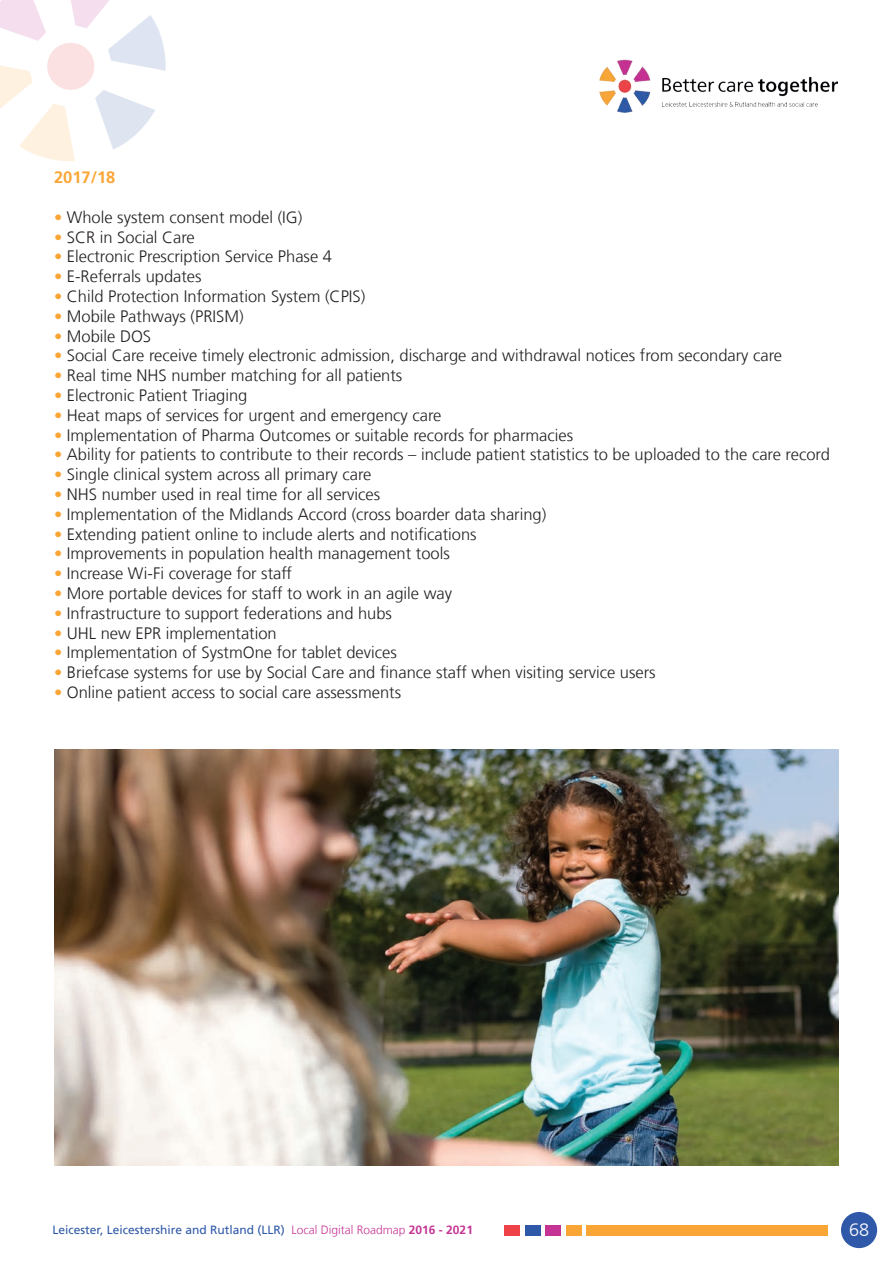
<style>
.page{position:relative;width:893px;height:1263px;background:#fff}
.page>*{position:absolute;margin:0;border:0;box-sizing:border-box;transform-origin:0 0}
.t1{font:300 18px "Frutiger LT Com";color:#fff}
.t2{font:300 16.5px "Frutiger LT Com";color:#231f20}
.t3{font:700 16.5px "Frutiger LT Com";color:#faa636}
.t4{font:12px "Frutiger LT Com";color:#2f59a8}
.s1{color:#faa636}
.s2{font-weight:300;color:#c53494}
.s3{font-weight:700;color:#c53494}
</style>
<div class="page">
<div style="left:841px;top:1212px;width:36px;height:36px;background:#2f59a8;border-radius:50%"></div>
<div style="left:505px;top:1225px;width:15px;height:10px;background:#ee4248"></div>
<div style="left:525px;top:1225px;width:16px;height:11px;background:#2f59a8"></div>
<div style="left:545px;top:1225px;width:16px;height:11px;background:#c53494"></div>
<div style="left:566px;top:1225px;width:16px;height:11px;background:#faa636"></div>
<svg style="left:0;top:0;width:166px;height:161px"></svg>
<div style="left:586px;top:1225px;width:242px;height:11px;background:#faa636"></div>
<img style="left:600px;top:59px;width:238px;height:54px">
<img style="left:54px;top:750px;width:785px;height:415px">
<p class="t3" style="left:54px;top:168px;width:63px">2017/18</p>
<p class="t2" style="left:54px;top:207px;width:250px"><span class="s1">•</span> Whole system consent model (IG)</p>
<p class="t2" style="left:54px;top:227px;width:142px"><span class="s1">•</span> SCR in Social Care</p>
<p class="t2" style="left:54px;top:247px;width:280px"><span class="s1">•</span> Electronic Prescription Service Phase 4</p>
<p class="t2" style="left:54px;top:267px;width:149px"><span class="s1">•</span> E-Referrals updates</p>
<p class="t2" style="left:54px;top:287px;width:313px"><span class="s1">•</span> Child Protection Information System (CPIS)</p>
<p class="t2" style="left:54px;top:306px;width:191px"><span class="s1">•</span> Mobile Pathways (PRISM)</p>
<p class="t2" style="left:54px;top:326px;width:99px"><span class="s1">•</span> Mobile DOS</p>
<p class="t2" style="left:54px;top:346px;width:730px"><span class="s1">•</span> Social Care receive timely electronic admission, discharge and withdrawal notices from secondary care</p>
<p class="t2" style="left:54px;top:366px;width:350px"><span class="s1">•</span> Real time NHS number matching for all patients</p>
<p class="t2" style="left:54px;top:386px;width:195px"><span class="s1">•</span> Electronic Patient Triaging</p>
<p class="t2" style="left:54px;top:405px;width:389px"><span class="s1">•</span> Heat maps of services for urgent and emergency care</p>
<p class="t2" style="left:54px;top:425px;width:521px"><span class="s1">•</span> Implementation of Pharma Outcomes or suitable records for pharmacies</p>
<p class="t2" style="left:54px;top:445px;width:777px"><span class="s1">•</span> Ability for patients to contribute to their records – include patient statistics to be uploaded to the care record</p>
<p class="t2" style="left:54px;top:465px;width:319px"><span class="s1">•</span> Single clinical system across all primary care</p>
<p class="t2" style="left:54px;top:485px;width:328px"><span class="s1">•</span> NHS number used in real time for all services</p>
<p class="t2" style="left:54px;top:504px;width:494px"><span class="s1">•</span> Implementation of the Midlands Accord (cross boarder data sharing)</p>
<p class="t2" style="left:54px;top:524px;width:424px"><span class="s1">•</span> Extending patient online to include alerts and notifications</p>
<p class="t2" style="left:54px;top:544px;width:397px"><span class="s1">•</span> Improvements in population health management tools</p>
<p class="t2" style="left:54px;top:564px;width:240px"><span class="s1">•</span> Increase Wi-Fi coverage for staff</p>
<p class="t2" style="left:54px;top:584px;width:400px"><span class="s1">•</span> More portable devices for staff to work in an agile way</p>
<p class="t2" style="left:54px;top:603px;width:340px"><span class="s1">•</span> Infrastructure to support federations and hubs</p>
<p class="t2" style="left:54px;top:623px;width:224px"><span class="s1">•</span> UHL new EPR implementation</p>
<p class="t2" style="left:54px;top:643px;width:344px"><span class="s1">•</span> Implementation of SystmOne for tablet devices</p>
<p class="t2" style="left:54px;top:663px;width:603px"><span class="s1">•</span> Briefcase systems for use by Social Care and finance staff when visiting service users</p>
<p class="t2" style="left:54px;top:683px;width:349px"><span class="s1">•</span> Online patient access to social care assessments</p>
<p class="t4" style="left:53px;top:1223px;width:422px">Leicester, Leicestershire and Rutland (LLR) <span class="s2">Local Digital Roadmap</span> <span class="s3">2016 - 2021</span></p>
<p class="t1" style="left:849px;top:1219px;width:22px">68</p>
</div>
